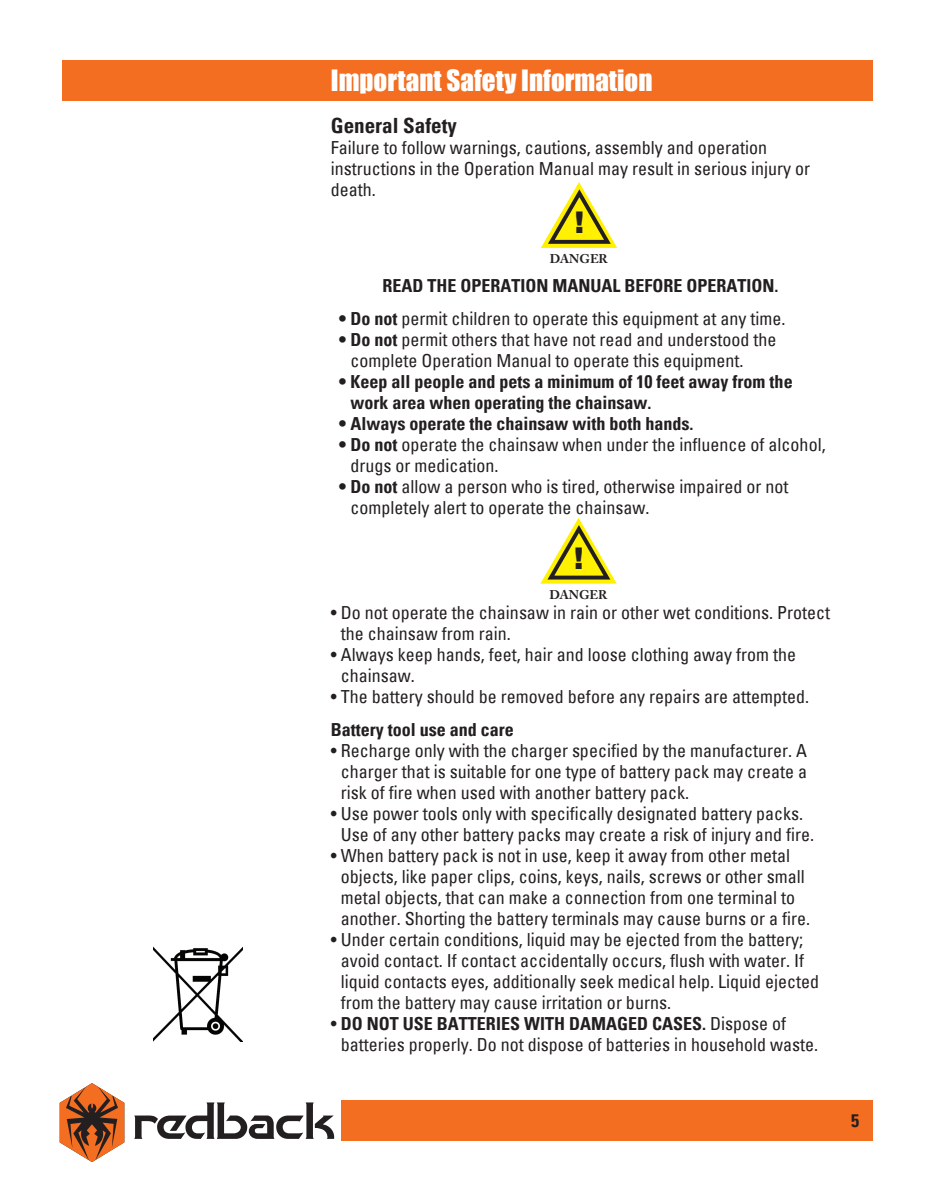
<style>
.page{position:relative;width:932px;height:1202px;background:#fff}
.page>*{position:absolute;margin:0;border:0;box-sizing:border-box;transform-origin:0 0}
.t1{font:900 30px "Arial";color:#231f20}
.t2{font:27px "Impact";color:#fff}
.t3{font:700 condensed 21px "Univers";color:#231f20}
.t4{font:condensed 18px/21px "Univers";color:#231f20}
.t5{font:700 condensed 18px/21px "Univers";color:#231f20}
.t6{font:700 12.6px "Adobe Caslon Pro";color:#231f20}
.s1{font-weight:700}
</style>
<div class="page">
<div style="left:62px;top:60px;width:810px;height:41px;background:#f36e21"></div>
<div style="left:61px;top:1100px;width:811px;height:40px;background:#f36e21"></div>
<svg style="left:541px;top:182px;width:76px;height:66px"></svg>
<svg style="left:540px;top:518px;width:77px;height:66px"></svg>
<div style="left:60px;top:1078px;width:280px;height:89px;background:#fff"></div>
<svg style="left:134px;top:1102px;width:200px;height:36px"></svg>
<svg style="left:60px;top:1083px;width:64px;height:79px"></svg>
<img style="left:153px;top:946px;width:89px;height:95px">
<h2 class="t2" style="left:331px;top:59px;width:323px">Important Safety Information</h2>
<p class="t3" style="left:331px;top:112px;width:127px">General Safety</p>
<p class="t4" style="left:331px;top:136px;width:480px">Failure to follow warnings, cautions, assembly and operation instructions in the Operation Manual may result in serious injury or death.</p>
<h1 class="t1" style="left:574px;top:200px;width:11px">!</h1>
<p class="t6" style="left:550px;top:251px;width:59px">DANGER</p>
<p class="t5" style="left:382px;top:275px;width:398px">READ THE OPERATION MANUAL BEFORE OPERATION.</p>
<p class="t4" style="left:339px;top:307px;width:448px"><span class="s1">• Do not</span> permit children to operate this equipment at any time.</p>
<p class="t4" style="left:350px;top:328px;width:427px;text-indent:-12px"><span class="s1">• Do not</span> permit others that have not read and understood the complete Operation Manual to operate this equipment.</p>
<p class="t5" style="left:350px;top:371px;width:443px;text-indent:-12px">• Keep all people and pets a minimum of 10 feet away from the work area when operating the chainsaw.</p>
<p class="t5" style="left:339px;top:413px;width:356px">• Always operate the chainsaw with both hands.</p>
<p class="t4" style="left:350px;top:433px;width:476px;text-indent:-12px"><span class="s1">• Do not</span> operate the chainsaw when under the influence of alcohol, drugs or medication.</p>
<p class="t4" style="left:350px;top:475px;width:439px;text-indent:-12px"><span class="s1">• Do not</span> allow a person who is tired, otherwise impaired or not completely alert to operate the chainsaw.</p>
<h1 class="t1" style="left:574px;top:536px;width:11px">!</h1>
<p class="t6" style="left:549px;top:587px;width:59px">DANGER</p>
<p class="t4" style="left:341px;top:601px;width:490px;text-indent:-10px">• Do not operate the chainsaw in rain or other wet conditions. Protect the chainsaw from rain.</p>
<p class="t4" style="left:341px;top:643px;width:456px;text-indent:-10px">• Always keep hands, feet, hair and loose clothing away from the chainsaw.</p>
<p class="t4" style="left:331px;top:685px;width:479px">• The battery should be removed before any repairs are attempted.</p>
<p class="t5" style="left:331px;top:719px;width:184px">Battery tool use and care</p>
<p class="t4" style="left:341px;top:739px;width:467px;text-align:justify;text-indent:-10px">• Recharge only with the charger specified by the manufacturer. A charger that is suitable for one type of battery pack may create a risk of fire when used with another battery pack.</p>
<p class="t4" style="left:341px;top:802px;width:474px;text-indent:-10px">• Use power tools only with specifically designated battery packs.<br>Use of any other battery packs may create a risk of injury and fire.</p>
<p class="t4" style="left:341px;top:844px;width:470px;text-indent:-10px">• When battery pack is not in use, keep it away from other metal objects, like paper clips, coins, keys, nails, screws or other small metal objects, that can make a connection from one terminal to another. Shorting the battery terminals may cause burns or a fire.</p>
<p class="t4" style="left:341px;top:929px;width:479px;text-indent:-10px">• Under certain conditions, liquid may be ejected from the battery; avoid contact. If contact accidentally occurs, flush with water. If liquid contacts eyes, additionally seek medical help. Liquid ejected from the battery may cause irritation or burns.</p>
<p class="t4" style="left:341px;top:1013px;width:478px;text-indent:-10px">• <span class="s1">DO NOT USE BATTERIES WITH DAMAGED CASES.</span> Dispose of batteries properly. Do not dispose of batteries in household waste.</p>
<p class="t5" style="left:851px;top:1109px;width:9px">5</p>
</div>
